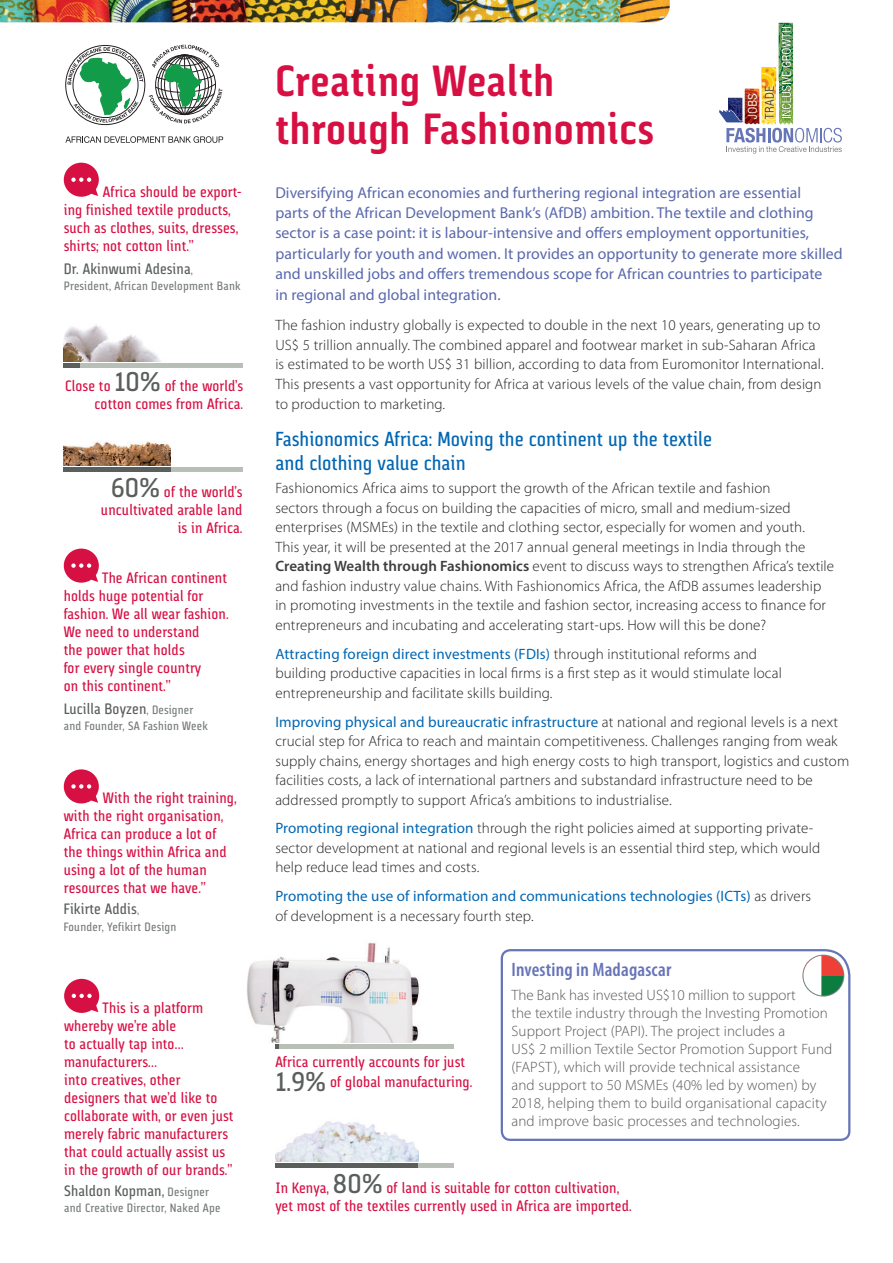
<style>
.page{position:relative;width:893px;height:1263px;background:#fff}
.page>*{position:absolute;margin:0;border:0;box-sizing:border-box;transform-origin:0 0}
.Title_A{font:700 43.5px/48px "Via Sans W01";letter-spacing:.015em;color:#d71043}
.Header_2{font:20.25px/24px "Via Sans W01";letter-spacing:.005em;color:#0166b3}
.Body_copy{font:600 condensed 19.5px "Myriad Pro";letter-spacing:.01em;color:#6674b8}
.Introduction{font:15.75px/20.4px "Myriad Pro";letter-spacing:.005em;color:#5968ac}
.Body_copy-2{font:300 15px/19.5px "Myriad Pro";letter-spacing:.01em;color:#231f20}
.t1{font:15px/18px "Via Sans W01";letter-spacing:.01em;color:#d71043}
.Bullet_points{font:300 15px/18px "Myriad Pro";letter-spacing:.01em;color:#57585a}
.Body_copy-3{font:15px/19.5px "Myriad Pro";letter-spacing:.01em;color:#0166b3}
.t2{font:15px "Via Sans W01";letter-spacing:.01em;color:#5a5f5c}
.t3{font:12px "Via Sans W01";letter-spacing:.02em;color:#767c77}
.s1{font-size:12px;color:#767c77}
.s2{font-size:27px;color:#5a5f5c}
.s3{font-weight:600;color:#3e3e3f}
.s4{font-weight:400;color:#0166b3}
.s5{font-weight:300;color:#231f20}
</style>
<div class="page">
<img style="left:64px;top:325px;width:97px;height:36px">
<hr style="left:64px;top:363px;width:178px;height:4px;background:#b7bfb7">
<hr style="left:64px;top:363px;width:16px;height:4px;background:#5a5f5c">
<hr style="left:64px;top:468px;width:178px;height:4px;background:#b7bfb7">
<hr style="left:64px;top:468px;width:107px;height:4px;background:#5a5f5c">
<img style="left:64px;top:441px;width:107px;height:25px">
<svg style="left:64px;top:549px;width:35px;height:34px"></svg>
<svg style="left:64px;top:769px;width:35px;height:34px"></svg>
<svg style="left:64px;top:979px;width:35px;height:34px"></svg>
<img style="left:778px;top:22px;width:15px;height:1px">
<img style="left:719px;top:23px;width:123px;height:131px">
<svg style="left:64px;top:163px;width:35px;height:34px"></svg>
<div style="left:275px;top:1163px;width:179px;height:5px;background:#b7bfb7"></div>
<div style="left:275px;top:1163px;width:143px;height:5px;background:#5a5f5c"></div>
<img style="left:275px;top:1121px;width:143px;height:40px">
<img style="left:247px;top:942px;width:172px;height:100px">
<hr style="left:275px;top:1045px;width:179px;height:4px;background:#b7bfb7">
<svg style="left:275px;top:1045px;width:4px;height:4px"></svg>
<img style="left:0;top:0;width:670px;height:22px">
<svg style="left:67px;top:45px;width:156px;height:78px"></svg>
<svg style="left:65px;top:136px;width:158px;height:7px"></svg>
<svg style="left:500px;top:949px;width:351px;height:192px"></svg>
<div style="left:802px;top:955px;width:42px;height:41px;border:2px solid #808285;border-radius:50%"></div>
<svg style="left:803px;top:956px;width:40px;height:39px"></svg>
<p class="t1" style="left:64px;top:182px;width:179px;text-indent:39px">Africa should be export&shy;ing finished textile products, such as clothes, suits, dresses, shirts; not cotton lint.”</p>
<p class="t2" style="left:64px;top:260px;width:131px">Dr. Akinwumi Adesina<span class="s1">,</span></p>
<p class="t3" style="left:64px;top:279px;width:178px">President, African Development Bank</p>
<p class="t1" style="left:65px;top:377px;width:179px;text-align:right">Close to <span class="s2">10%</span> of the world’s cotton comes from Africa.</p>
<p class="t1" style="left:101px;top:483px;width:143px;text-align:right"><span class="s2">60%</span> of the world’s uncultivated arable land is in Africa.</p>
<p class="t1" style="left:64px;top:568px;width:166px;text-indent:38px">The African continent holds huge potential for fashion. We all wear fashion.<br>We need to understand<br>the power that holds<br>for every single country<br>on this continent.”</p>
<p class="t2" style="left:64px;top:700px;width:131px">Lucilla Boyzen<span class="s1">, Designer</span></p>
<p class="t3" style="left:64px;top:719px;width:145px">and Founder, SA Fashion Week</p>
<p class="t1" style="left:64px;top:789px;width:174px;text-indent:39px">With the right training, with the right organisation,<br>Africa can produce a lot of the things within Africa and using a lot of the human resources that we have.”</p>
<p class="t2" style="left:64px;top:900px;width:77px">Fikirte Addis<span class="s1">,</span></p>
<p class="t3" style="left:64px;top:919px;width:114px">Founder, Yefikirt Design</p>
<p class="t1" style="left:64px;top:999px;width:171px;text-indent:38px">This is a platform whereby we’re able<br>to actually tap into… manufacturers…<br>into creatives, other designers that we’d like to collaborate with, or even just merely fabric manufacturers that could actually assist us in the growth of our brands.”</p>
<p class="t2" style="left:64px;top:1182px;width:146px">Shaldon Kopman, <span class="s1">Designer</span></p>
<p class="t3" style="left:64px;top:1201px;width:158px">and Creative Director, Naked Ape</p>
<p class="Title_A" style="left:275px;top:56px;width:380px">Creating Wealth through Fashionomics</p>
<p class="Introduction" style="left:275px;top:182px;width:569px">Diversifying African economies and furthering regional integration are essential<br>parts of the African Development Bank’s (AfDB) ambition. The textile and clothing sector is a case point: it is labour-intensive and offers employment opportunities, particularly for youth and women. It provides an opportunity to generate more skilled and unskilled jobs and offers tremendous scope for African countries to participate<br>in regional and global integration.</p>
<p class="Body_copy-2" style="left:275px;top:315px;width:550px">The fashion industry globally is expected to double in the next 10 years, generating up to US$ 5 trillion annually. The combined apparel and footwear market in sub-Saharan Africa is estimated to be worth US$ 31 billion, according to data from Euromonitor International.<br>This presents a vast opportunity for Africa at various levels of the value chain, from design to production to marketing.</p>
<p class="Header_2" style="left:275px;top:426px;width:438px">Fashionomics Africa: Moving the continent up the textile and clothing value chain</p>
<p class="Body_copy-2" style="left:275px;top:478px;width:560px">Fashionomics Africa aims to support the growth of the African textile and fashion<br>sectors through a focus on building the capacities of micro, small and medium-sized enterprises (MSMEs) in the textile and clothing sector, especially for women and youth.<br>This year, it will be presented at the 2017 annual general meetings in India through the <span class="s3">Creating Wealth through Fashionomics</span> event to discuss ways to strengthen Africa’s textile and fashion industry value chains. With Fashionomics Africa, the AfDB assumes leadership in promoting investments in the textile and fashion sector, increasing access to finance for entrepreneurs and incubating and accelerating start-ups. How will this be done?</p>
<p class="Body_copy-2" style="left:275px;top:644px;width:508px"><span class="s4">Attracting foreign direct investments (FDIs)</span> through institutional reforms and building productive capacities in local firms is a first step as it would stimulate local entrepreneurship and facilitate skills building.</p>
<p class="Body_copy-2" style="left:275px;top:712px;width:576px"><span class="s4">Improving physical and bureaucratic infrastructure</span> at national and regional levels is a next crucial step for Africa to reach and maintain competitiveness. Challenges ranging from weak supply chains, energy shortages and high energy costs to high transport, logistics and custom facilities costs, a lack of international partners and substandard infrastructure need to be addressed promptly to support Africa’s ambitions to industrialise.</p>
<p class="Body_copy-2" style="left:275px;top:818px;width:547px"><span class="s4">Promoting regional integration</span> through the right policies aimed at supporting private&shy;sector development at national and regional levels is an essential third step, which would help reduce lead times and costs.</p>
<p class="Body_copy-3" style="left:275px;top:886px;width:537px">Promoting the use of information and communications technologies (ICTs) <span class="s5">as drivers of development is a necessary fourth step.</span></p>
<p class="t1" style="left:275px;top:1052px;width:199px;line-height:19.5px">Africa currently accounts for just<br><span class="s2">1.9%</span> of global manufacturing.</p>
<p class="Body_copy" style="left:511px;top:957px;width:161px">Investing in Madagascar</p>
<p class="Bullet_points" style="left:511px;top:986px;width:322px">The Bank has invested US$10 million to support<br>the textile industry through the Investing Promotion Support Project (PAPI). The project includes a<br>US$ 2 million Textile Sector Promotion Support Fund (FAPST), which will provide technical assistance<br>and support to 50 MSMEs (40% led by women) by 2018, helping them to build organisational capacity and improve basic processes and technologies.</p>
<p class="t1" style="left:275px;top:1179px;width:358px">In Kenya, <span class="s2">80%</span> of land is suitable for cotton cultivation, yet most of the textiles currently used in Africa are imported.</p>
</div>
